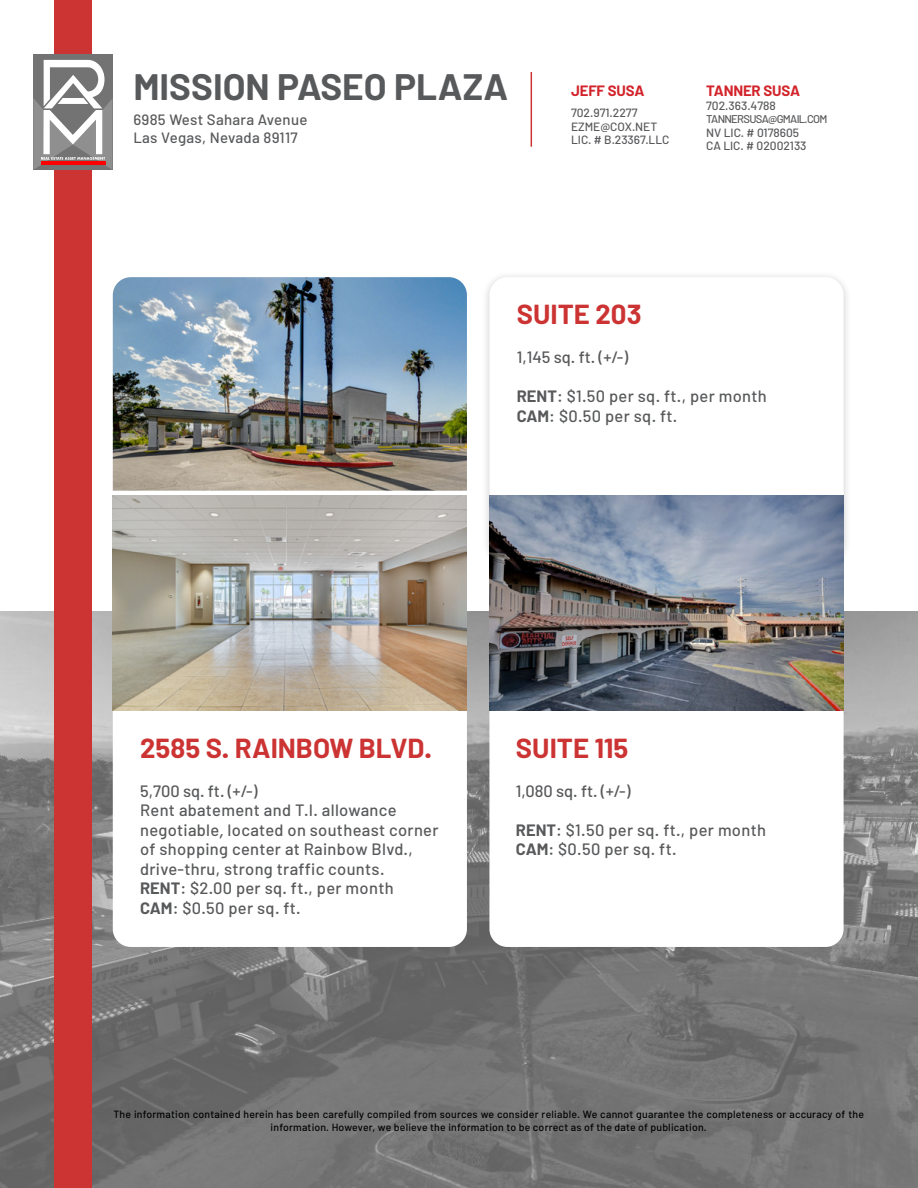
<style>
.page{position:relative;width:918px;height:1188px;background:#fff}
.page>*{position:absolute;margin:0;border:0;box-sizing:border-box;transform-origin:0 0}
.t1{font:700 36.9px "Barlow";color:#58595b}
.t2{font:700 27.6px "Barlow";color:#c33}
.t3{font:500 16.5px/19.5px "Barlow";letter-spacing:.02em;color:#58595b}
.t4{font:500 15px "Barlow";letter-spacing:.02em;color:#58595b}
.t5{font:700 15px "Barlow";letter-spacing:-.01em;color:#d2232a}
.t6{font:500 12px "Barlow";color:#58595b}
.t7{font:500 11.25px "Barlow";letter-spacing:-.06em;color:#58595b}
.t8{font:500 10.5px/12.6px "Barlow";letter-spacing:.02em;color:#000101;text-align:center}
.s1{font-weight:700}
.s2{font-family:"Futura PT"}
</style>
<div class="page">
<img style="left:1px;top:612px;width:917px;height:576px">
<div style="left:54px;top:0;width:38px;height:1188px;background:#c33"></div>
<div style="left:33px;top:54px;width:79px;height:116px;background:#737373"></div>
<svg style="left:33px;top:60px;width:79px;height:110px"></svg>
<hr style="left:531px;top:72px;width:1px;height:75px;background:#c33">
<div style="left:113px;top:330px;width:354px;height:617px;background:#fff;border-radius:18px"></div>
<img style="left:113px;top:277px;width:354px;height:214px">
<img style="left:113px;top:496px;width:354px;height:215px">
<div style="left:481px;top:270px;width:371px;height:300px;background:#000;opacity:.2"></div>
<div style="left:489px;top:277px;width:355px;height:283px;background:#fff;border-radius:18px"></div>
<div style="left:489px;top:647px;width:355px;height:300px;background:#fff;border-radius:18px"></div>
<img style="left:489px;top:496px;width:355px;height:215px">
<p class="t1" style="left:133px;top:64px;width:376px">MISSION PASEO PLAZA</p>
<p class="t4" style="left:133px;top:110px;width:176px">6985 West Sahara Avenue</p>
<p class="t4" style="left:133px;top:128px;width:166px">Las Vegas, Nevada 89117</p>
<p class="t5" style="left:571px;top:81px;width:75px">JEFF SUSA</p>
<p class="t6" style="left:571px;top:105px;width:68px">702.971.2277</p>
<p class="t6" style="left:571px;top:119px;width:88px">EZME@COX.NET</p>
<p class="t6" style="left:571px;top:132px;width:100px">LIC. # B.23367.LLC</p>
<p class="t5" style="left:706px;top:81px;width:96px">TANNER SUSA</p>
<p class="t6" style="left:706px;top:98px;width:71px">702.363.4788</p>
<p class="t7" style="left:706px;top:112px;width:123px">TANNERSUSA@GMAIL.COM</p>
<p class="t6" style="left:706px;top:125px;width:94px">NV LIC. # 0178605</p>
<p class="t6" style="left:706px;top:138px;width:102px">CA LIC. # 02002133</p>
<p class="t2" style="left:517px;top:297px;width:126px">SUITE 203</p>
<p class="t3" style="left:517px;top:347px;width:113px">1,145 sq. ft. (+/-)</p>
<p class="t3" style="left:517px;top:386px;width:252px"><span class="s1">RENT</span>: $1.50 per sq. ft., per month</p>
<p class="t3" style="left:517px;top:406px;width:162px"><span class="s1">CAM</span>: $0.50 per sq. ft.</p>
<p class="t2" style="left:140px;top:730px;width:293px">2585 S. RAINBOW BLVD.</p>
<p class="t3" style="left:140px;top:781px;width:119px">5,700 sq. ft. (+/-)</p>
<p class="t3" style="left:140px;top:800px;width:300px">Rent abatement and T.I. allowance negotiable<span class="s2">,</span> located on southeast corner of shopping center at Rainbow Blvd., drive-thru, strong traffic counts.</p>
<p class="t3" style="left:140px;top:878px;width:255px"><span class="s1">RENT</span>: $2.00 per sq. ft., per month</p>
<p class="t3" style="left:140px;top:898px;width:162px"><span class="s1">CAM</span>: $0.50 per sq. ft.</p>
<p class="t2" style="left:516px;top:730px;width:114px">SUITE 115</p>
<p class="t3" style="left:516px;top:781px;width:116px">1,080 sq. ft. (+/-)</p>
<p class="t3" style="left:516px;top:820px;width:252px"><span class="s1">RENT</span>: $1.50 per sq. ft., per month</p>
<p class="t3" style="left:516px;top:839px;width:162px"><span class="s1">CAM</span>: $0.50 per sq. ft.</p>
<p class="t8" style="left:113px;top:1108px;width:752px">The information contained herein has been carefully compiled from sources we consider reliable. We cannot guarantee the completeness or accuracy of the information. However, we believe the information to be correct as of the date of publication.</p>
</div>
